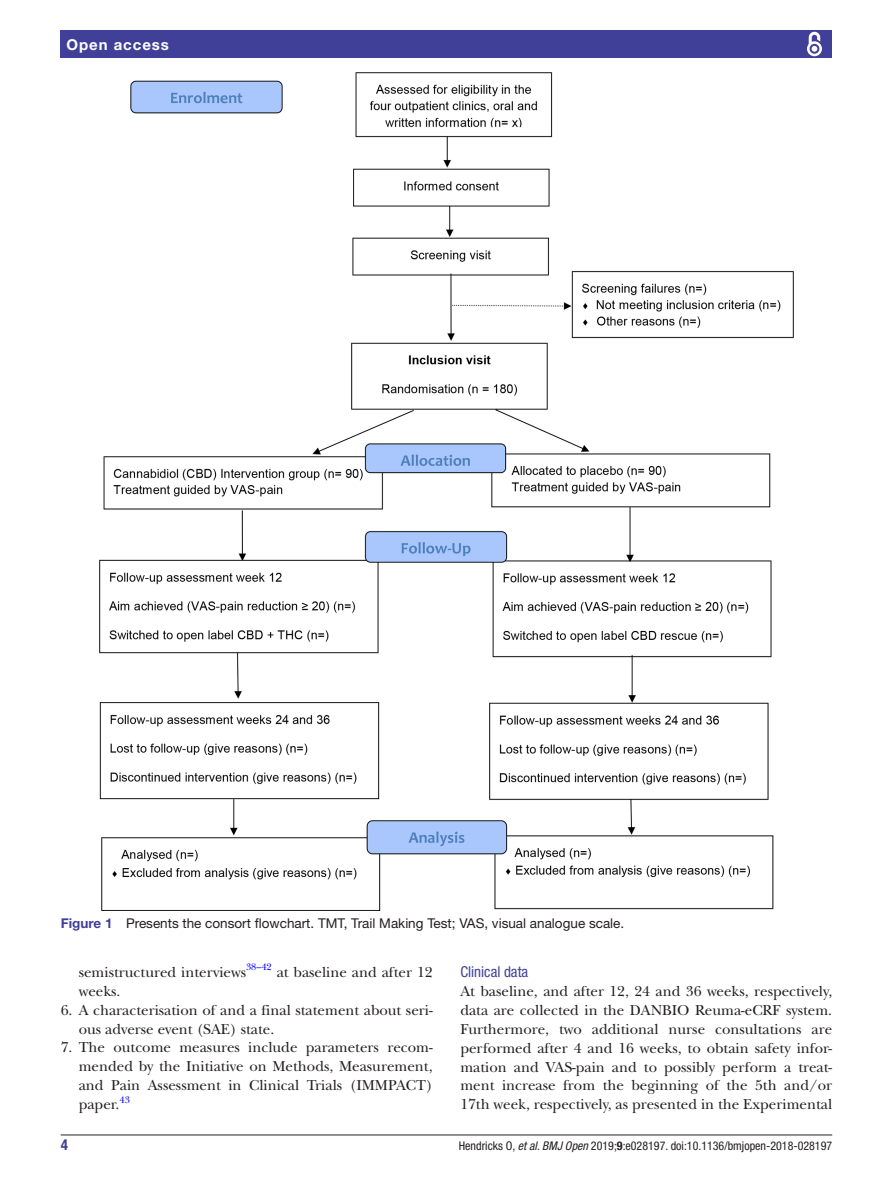
<style>
.page{position:relative;width:893px;height:1191px;background:#fff}
.page>*{position:absolute;margin:0;border:0;box-sizing:border-box;transform-origin:0 0}
.t1{font:15px/18.9px "New Baskerville";color:#231f20;text-align:justify}
.t2{font:condensed 15px "Helvetica Neue LT Std";color:#414099}
.t3{font:700 15px "Helvetica Neue LT Std";letter-spacing:.065em;color:#fff}
.t4{font:700 condensed 15px "Helvetica Neue LT Std";color:#414099}
.t5{font:13.5px "Helvetica Neue LT Std";color:#231f20}
.t6{font:condensed 12px "Helvetica Neue LT Std";color:#231f20}
.t7{font:9.9px "New Baskerville";color:#00f}
.s1{font-weight:700;color:#414099}
.s2{font-style:italic}
.s3{font-weight:700}
</style>
<div class="page">
<hr style="left:61px;top:1134px;width:771px;height:1px;background:#231f20">
<div style="left:61px;top:31px;width:771px;height:27px;background:#414099"></div>
<svg style="left:807px;top:31px;width:15px;height:26px"></svg>
<img style="left:99px;top:73px;width:695px;height:837px">
<p class="t3" style="left:66px;top:35px;width:104px">Open access</p>
<p class="t5" style="left:61px;top:915px;width:565px"><span class="s1">Figure 1</span> Presents the consort flowchart. TMT, Trail Making Test; VAS, visual analogue scale.</p>
<p class="t1" style="left:79px;top:962px;width:169px">semistructured interviews</p>
<p class="t7" style="left:246px;top:961px;width:27px">38–42</p>
<p class="t1" style="left:277px;top:962px;width:157px">at baseline and after 12</p>
<p class="t1" style="left:79px;top:981px;width:43px">weeks.</p>
<p class="t1" style="left:79px;top:1000px;width:355px;text-indent:-18px">6. A characterisation of and a final statement about seri&shy;ous adverse event (SAE) state.</p>
<p class="t1" style="left:79px;top:1038px;width:355px;text-indent:-18px">7. The outcome measures include parameters recom&shy;mended by the Initiative on Methods, Measurement, and Pain Assessment in Clinical Trials (IMMPACT) paper.</p>
<p class="t7" style="left:119px;top:1093px;width:12px">43</p>
<p class="t2" style="left:460px;top:963px;width:69px">Clinical data</p>
<p class="t1" style="left:460px;top:982px;width:373px">At baseline, and after 12, 24 and 36 weeks, respectively, data are collected in the DANBIO Reuma-eCRF system.<br>Furthermore, two additional nurse consultations are performed after 4 and 16 weeks, to obtain safety infor&shy;mation and VAS-pain and to possibly perform a treat&shy;ment increase from the beginning of the 5th and/or 17th week, respectively, as presented in the Experimental</p>
<p class="t4" style="left:61px;top:1135px;width:9px">4</p>
<p class="t6" style="left:459px;top:1138px;width:375px">Hendricks O, <span class="s2">et al</span>. <span class="s2">BMJ Open</span> 2019;<span class="s3">9</span>:e028197. doi:10.1136/bmjopen-2018-028197</p>
</div>
